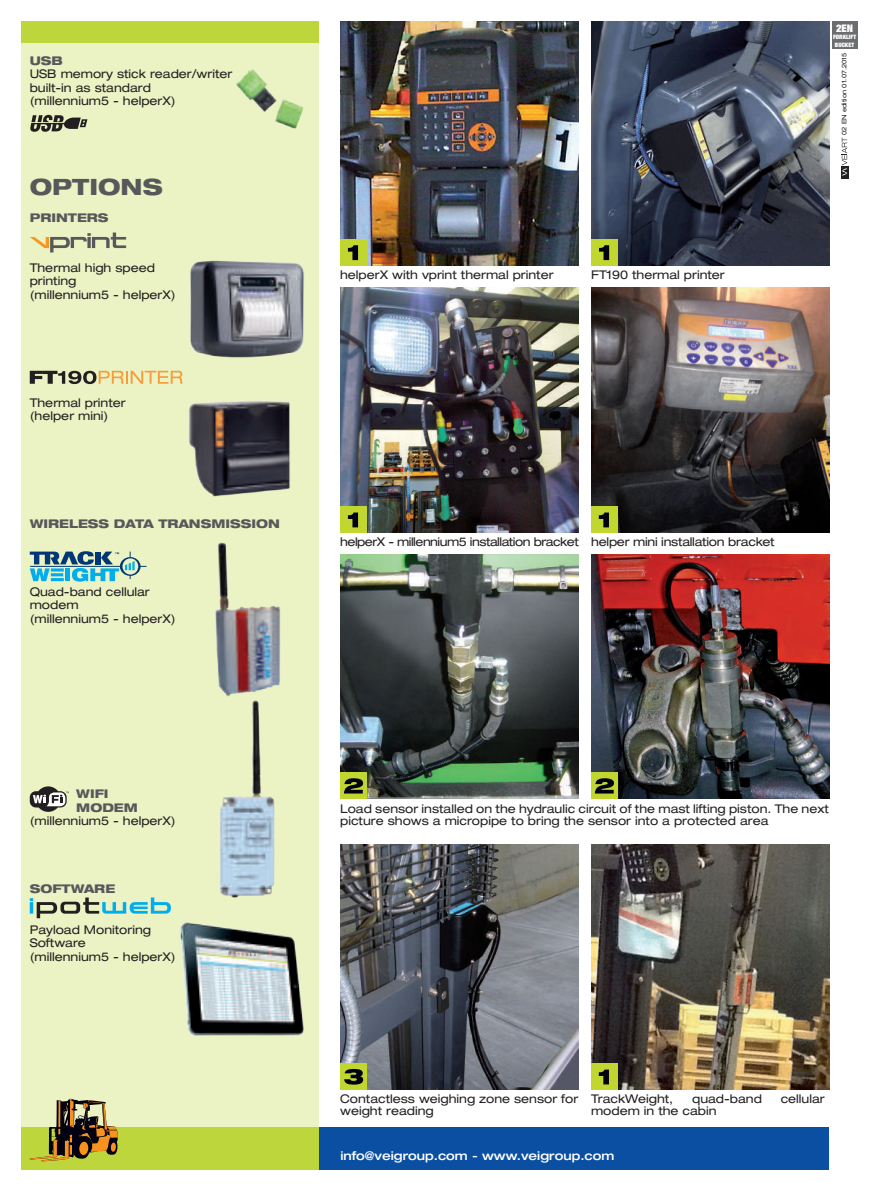
<style>
.page{position:relative;width:893px;height:1191px;background:#fff}
.page>*{position:absolute;margin:0;border:0;box-sizing:border-box;transform-origin:0 0}
.t1{font:800 expanded 22.5px "Helvetica Neue";color:#57585a}
.t2{font:expanded 12px/13.5px "Helvetica Neue";color:#231f20}
.t3{font:800 expanded 12px/13.5px "Helvetica Neue";color:#57585a}
.t4{font:expanded 12px "Helvetica Neue";letter-spacing:-.04em;color:#231f20}
.t5{font:500 expanded 12px "Helvetica Neue";color:#fff}
.t6{font:expanded 12px "Helvetica Neue";letter-spacing:-.02em;color:#231f20}
.t7{font:900 expanded 10.5px "Helvetica Neue";color:#fff}
.t8{font:expanded 6.3px "Helvetica Neue";color:#231f20}
.t9{font:900 expanded 6px/7.2px "Helvetica Neue";color:#fff;text-align:center}
</style>
<div class="page">
<div style="left:21px;top:21px;width:298px;height:1140px;background:#ebf2c4"></div>
<div style="left:21px;top:21px;width:298px;height:22px;background:#bdd63c"></div>
<div style="left:21px;top:1127px;width:808px;height:42px;background:#0a4fa2"></div>
<div style="left:21px;top:1127px;width:298px;height:42px;background:#bdd63c"></div>
<div style="left:841px;top:167px;width:7px;height:12px;background:#231f20"></div>
<svg style="left:842px;top:137px;width:5px;height:39px"></svg>
<div style="left:832px;top:21px;width:25px;height:28px;background:#6c6d70"></div>
<svg style="left:30px;top:1098px;width:88px;height:63px"></svg>
<img style="left:340px;top:21px;width:238px;height:244px">
<img style="left:340px;top:288px;width:238px;height:244px">
<img style="left:340px;top:554px;width:238px;height:245px">
<div style="left:340px;top:239px;width:27px;height:26px;background:#c1d72f"></div>
<svg style="left:348px;top:245px;width:10px;height:15px"></svg>
<img style="left:591px;top:21px;width:238px;height:244px">
<img style="left:591px;top:288px;width:238px;height:244px">
<div style="left:591px;top:239px;width:27px;height:26px;background:#c1d72f"></div>
<svg style="left:599px;top:245px;width:10px;height:15px"></svg>
<img style="left:340px;top:845px;width:238px;height:244px">
<div style="left:340px;top:772px;width:27px;height:27px;background:#c1d72f"></div>
<svg style="left:344px;top:778px;width:19px;height:15px"></svg>
<div style="left:340px;top:1063px;width:27px;height:26px;background:#c1d72f"></div>
<svg style="left:344px;top:1069px;width:19px;height:15px"></svg>
<div style="left:340px;top:506px;width:27px;height:27px;background:#c1d72f"></div>
<svg style="left:348px;top:512px;width:10px;height:15px"></svg>
<div style="left:591px;top:506px;width:26px;height:27px;background:#c1d72f"></div>
<svg style="left:599px;top:512px;width:10px;height:15px"></svg>
<img style="left:591px;top:554px;width:238px;height:245px">
<div style="left:591px;top:772px;width:26px;height:27px;background:#c1d72f"></div>
<svg style="left:595px;top:778px;width:19px;height:15px"></svg>
<img style="left:591px;top:845px;width:238px;height:244px">
<div style="left:591px;top:1063px;width:26px;height:26px;background:#c1d72f"></div>
<svg style="left:599px;top:1069px;width:10px;height:15px"></svg>
<img style="left:190px;top:260px;width:114px;height:98px">
<svg style="left:30px;top:232px;width:96px;height:20px"></svg>
<svg style="left:30px;top:551px;width:117px;height:30px"></svg>
<svg style="left:30px;top:786px;width:39px;height:26px"></svg>
<img style="left:236px;top:69px;width:67px;height:60px">
<svg style="left:30px;top:115px;width:57px;height:17px"></svg>
<svg style="left:30px;top:897px;width:141px;height:21px"></svg>
<img style="left:180px;top:922px;width:124px;height:113px">
<svg style="left:30px;top:371px;width:153px;height:13px"></svg>
<img style="left:189px;top:400px;width:101px;height:97px">
<img style="left:215px;top:542px;width:66px;height:154px">
<img style="left:220px;top:700px;width:55px;height:198px">
<p class="t3" style="left:30px;top:53px;width:35px">USB</p>
<p class="t2" style="left:30px;top:67px;width:204px">USB memory stick reader/writer built-in as standard (millennium5 - helperX)</p>
<h1 class="t1" style="left:30px;top:173px;width:133px">OPTIONS</h1>
<p class="t3" style="left:30px;top:211px;width:59px">PRINTERS</p>
<p class="t2" style="left:30px;top:260px;width:148px">Thermal high speed printing<br>(millennium5 - helperX)</p>
<p class="t2" style="left:30px;top:395px;width:97px">Thermal printer (helper mini)</p>
<p class="t3" style="left:30px;top:517px;width:60px">WIRELESS</p>
<p class="t3" style="left:114px;top:517px;width:167px">DATA TRANSMISSION</p>
<p class="t2" style="left:30px;top:584px;width:148px">Quad-band cellular modem<br>(millennium5 - helperX)</p>
<p class="t2" style="left:340px;top:268px;width:215px">helperX with vprint thermal printer</p>
<p class="t2" style="left:591px;top:268px;width:135px">FT190 thermal printer</p>
<p class="t7" style="left:836px;top:22px;width:18px">2EN</p>
<p class="t9" style="left:833px;top:34px;width:25px">FORKLIFT<br>BUCKET</p>
<p class="t8" style="left:840px;top:135px;width:84px;rotate:-90deg">02 EN edition 01.07.2015</p>
<p class="t4" style="left:340px;top:534px;width:240px">helperX - millennium5 installation bracket</p>
<p class="t6" style="left:591px;top:534px;width:185px">helper mini installation bracket</p>
<p class="t3" style="left:76px;top:787px;width:61px">WIFI<br>MODEM</p>
<p class="t2" style="left:30px;top:814px;width:148px">(millennium5 - helperX)</p>
<p class="t3" style="left:30px;top:881px;width:87px">SOFTWARE</p>
<p class="t2" style="left:30px;top:922px;width:148px">Payload Monitoring<br>Software<br>(millennium5 - helperX)</p>
<p class="t2" style="left:340px;top:802px;width:490px;line-height:12px">Load sensor installed on the hydraulic circuit of the mast lifting piston. The next picture shows a micropipe to bring the sensor into a protected area</p>
<p class="t2" style="left:340px;top:1092px;width:240px;line-height:12px">Contactless weighing zone sensor for weight reading</p>
<p class="t2" style="left:591px;top:1091px;width:84px">TrackWeight,</p>
<p class="t2" style="left:692px;top:1091px;width:71px">quad-band</p>
<p class="t2" style="left:781px;top:1091px;width:46px">cellular</p>
<p class="t2" style="left:591px;top:1103px;width:127px">modem in the cabin</p>
<p class="t5" style="left:340px;top:1147px;width:275px">info@veigroup.com - www.veigroup.com</p>
</div>
